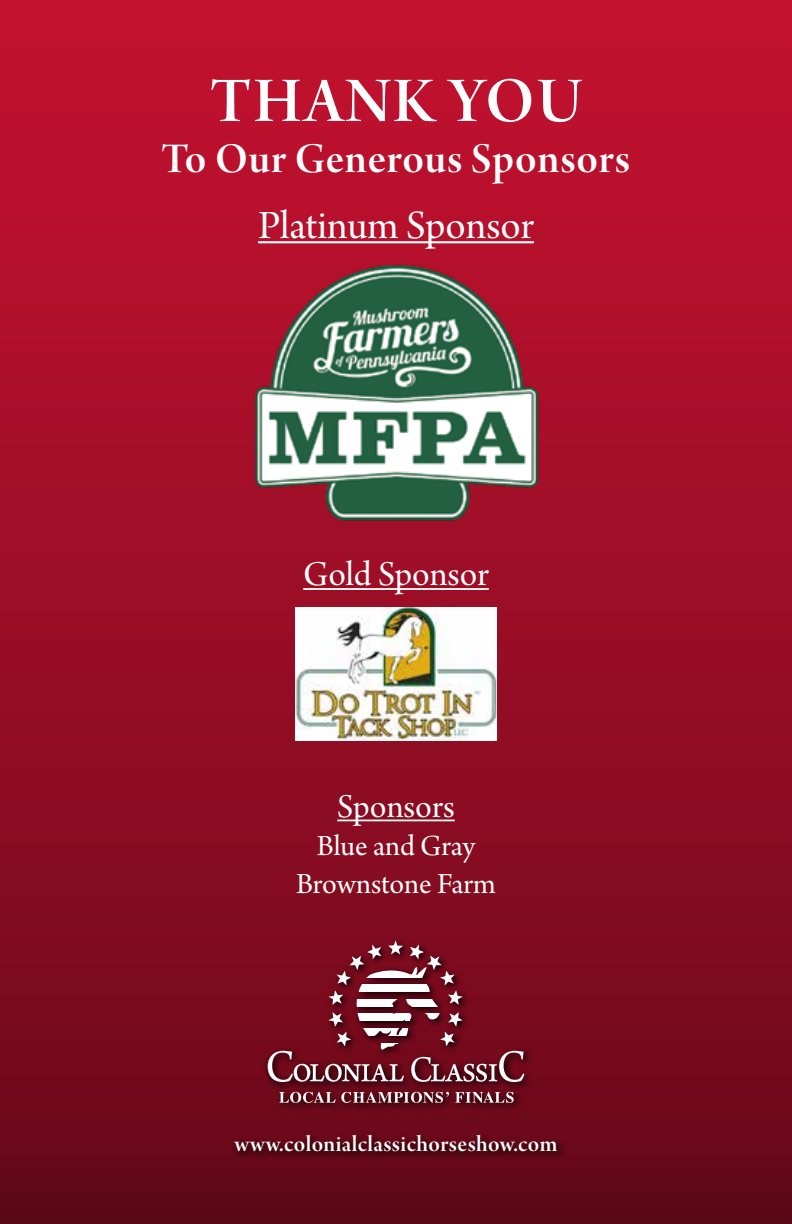
<style>
.page{position:relative;width:792px;height:1224px;background:#fff}
.page>*{position:absolute;margin:0;border:0;box-sizing:border-box;transform-origin:0 0}
.t1{font:67.8px "Arno Pro Smbd Display";letter-spacing:.035em;color:#fff}
.t2{font:45.2px "Arno Pro Smbd Display";letter-spacing:.015em;color:#fff}
.t3{font:42.4px "Arno Pro Subhead";letter-spacing:-.005em;color:#fff}
.t4{font:36.8px "Arno Pro Subhead";color:#fff}
.t5{font:35px "Arno Pro Subhead";color:#fff}
.t6{font:30.8px/38.2px "Arno Pro Subhead";letter-spacing:-.005em;color:#fff;text-align:center}
.t7{font:24px "Arno Pro Smbd Display";letter-spacing:.015em;color:#fff}
</style>
<div class="page">
<div style="left:0;top:0;width:792px;height:1224px;background:linear-gradient(to bottom,#c81231,#680919)"></div>
<svg style="left:263px;top:937px;width:271px;height:176px;background:#720a1c"></svg>
<svg style="left:388px;top:940px;width:15px;height:14px"></svg>
<svg style="left:328px;top:944px;width:53px;height:61px;background:#822938"></svg>
<svg style="left:410px;top:944px;width:53px;height:61px;background:#7f2837"></svg>
<svg style="left:268px;top:1012px;width:136px;height:70px;background:#7b2836"></svg>
<svg style="left:411px;top:1012px;width:113px;height:70px;background:#7d2736"></svg>
<svg style="left:279px;top:1092px;width:170px;height:11px;background:#8c5760"></svg>
<svg style="left:455px;top:1092px;width:59px;height:11px"></svg>
<svg style="left:353px;top:1043px;width:87px;height:7px"></svg>
<svg style="left:353px;top:1028px;width:87px;height:8px"></svg>
<svg style="left:353px;top:1014px;width:87px;height:7px"></svg>
<svg style="left:353px;top:999px;width:87px;height:8px"></svg>
<svg style="left:353px;top:985px;width:87px;height:7px"></svg>
<svg style="left:353px;top:967px;width:87px;height:10px"></svg>
<hr style="left:258px;top:241px;width:276px;height:2px;background:#fff">
<hr style="left:303px;top:588px;width:186px;height:2px;background:#fff">
<hr style="left:337px;top:820px;width:118px;height:1px;background:#fff">
<img style="left:250px;top:260px;width:292px;height:264px">
<img style="left:295px;top:607px;width:202px;height:134px">
<svg style="left:230px;top:1131px;width:337px;height:30px;background:#5b0715"></svg>
<h1 class="t1" style="left:210px;top:63px;width:373px">THANK YOU</h1>
<h2 class="t2" style="left:162px;top:133px;width:470px">To Our Generous Sponsors</h2>
<h3 class="t3" style="left:258px;top:202px;width:277px">Platinum Sponsor</h3>
<h3 class="t4" style="left:303px;top:554px;width:187px">Gold Sponsor</h3>
<h3 class="t5" style="left:337px;top:787px;width:119px">Sponsors</h3>
<p class="t6" style="left:296px;top:829px;width:201px">Blue and Gray<br>Brownstone Farm</p>
<p class="t7" style="left:234px;top:1131px;width:325px">www.colonialclassichorseshow.com</p>
</div>
